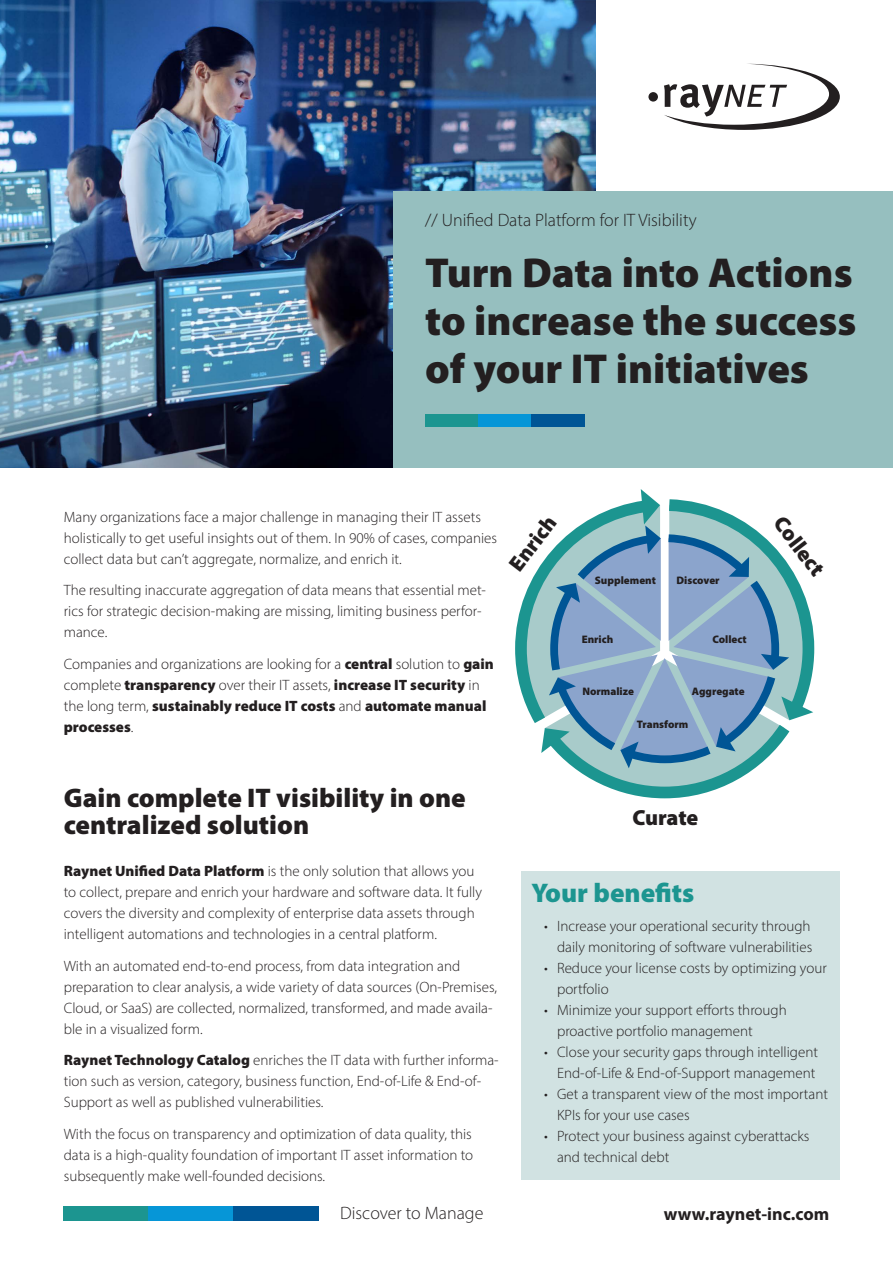
<style>
.page{position:relative;width:893px;height:1263px;background:#fff}
.page>*{position:absolute;margin:0;border:0;box-sizing:border-box;transform-origin:0 0}
.t1{font:900 42px/48px "Myriad Pro";color:#231f20;text-align:justify}
.t2{font:900 27px/27px "Myriad Pro";color:#231f20}
.t3{font:900 27px "Myriad Pro";color:#1c9590}
.t4{font:900 21.9px "Myriad Pro";letter-spacing:-.01em;color:#231f20}
.t5{font:300 18px "Myriad Pro";color:#231f20}
.t6{font:700 18px "Myriad Pro";color:#231f20}
.t7{font:300 15px/21px "Myriad Pro";color:#231f20}
.t8{font:900 10.95px "Myriad Pro";color:#231f20}
.s1{font-weight:900}
</style>
<div class="page">
<div style="left:521px;top:872px;width:319px;height:308px;background:#d1e2e2"></div>
<img style="left:0;top:0;width:595px;height:468px">
<div style="left:393px;top:191px;width:500px;height:277px;background:#96bfbf"></div>
<svg style="left:664px;top:64px;width:176px;height:66px"></svg>
<div style="left:648px;top:92px;width:10px;height:10px;background:#231f20;border-radius:50%"></div>
<div style="left:64px;top:1205px;width:85px;height:15px;background:#1c9590"></div>
<div style="left:149px;top:1205px;width:85px;height:15px;background:#0696d7"></div>
<div style="left:234px;top:1205px;width:85px;height:15px;background:#005595"></div>
<div style="left:425px;top:415px;width:53px;height:12px;background:#1c9590"></div>
<div style="left:478px;top:415px;width:53px;height:12px;background:#0696d7"></div>
<div style="left:531px;top:415px;width:54px;height:12px;background:#005595"></div>
<svg style="left:515px;top:489px;width:300px;height:310px"></svg>
<p class="t5" style="left:425px;top:209px;width:273px">// Unified Data Platform for IT Visibility</p>
<h1 class="t1" style="left:425px;top:247px;width:433px">Turn Data into Actions to increase the success of your IT initiatives</h1>
<p class="t7" style="left:64px;top:506px;width:435px">Many organizations face a major challenge in managing their IT assets holistically to get useful insights out of them. In 90% of cases, companies collect data but can’t aggregate, normalize, and enrich it.</p>
<p class="t7" style="left:64px;top:579px;width:424px">The resulting inaccurate aggregation of data means that essential met&shy;rics for strategic decision-making are missing, limiting business perfor&shy;mance.</p>
<p class="t7" style="left:64px;top:653px;width:432px">Companies and organizations are looking for a <span class="s1">central</span> solution to <span class="s1">gain </span>complete <span class="s1">transparency</span> over their IT assets, <span class="s1">increase IT security</span> in the long term, <span class="s1">sustainably reduce IT costs</span> and <span class="s1">automate manual processes</span>.</p>
<h3 class="t4" style="left:502px;top:559px;width:65px;rotate:-52deg">Enrich</h3>
<p class="t8" style="left:595px;top:573px;width:63px">Supplement</p>
<p class="t8" style="left:676px;top:573px;width:45px">Discover</p>
<p class="t8" style="left:582px;top:632px;width:33px">Enrich</p>
<p class="t8" style="left:712px;top:632px;width:36px">Collect</p>
<p class="t8" style="left:582px;top:684px;width:53px">Normalize</p>
<p class="t8" style="left:692px;top:684px;width:54px">Aggregate</p>
<p class="t8" style="left:637px;top:716px;width:53px">Transform</p>
<h3 class="t4" style="left:789px;top:510px;width:70px;rotate:52deg">Collect</h3>
<h2 class="t2" style="left:64px;top:783px;width:403px">Gain complete IT visibility in one centralized solution</h2>
<p class="t7" style="left:64px;top:860px;width:420px"><span class="s1">Raynet Unified Data Platform</span> is the only solution that allows you to collect, prepare and enrich your hardware and software data. It fully covers the diversity and complexity of enterprise data assets through intelligent automations and technologies in a central platform.</p>
<p class="t7" style="left:64px;top:955px;width:435px">With an automated end-to-end process, from data integration and preparation to clear analysis, a wide variety of data sources (On-Premises, Cloud, or SaaS) are collected, normalized, transformed, and made availa&shy;ble in a visualized form.</p>
<p class="t7" style="left:64px;top:1049px;width:436px"><span class="s1">Raynet Technology Catalog</span> enriches the IT data with further informa&shy;tion such as version, category, business function, End-of-Life &amp; End-of-<br>Support as well as published vulnerabilities.</p>
<p class="t7" style="left:64px;top:1123px;width:411px;text-align:justify">With the focus on transparency and optimization of data quality, this data is a high-quality foundation of important IT asset information to subsequently make well-founded decisions.</p>
<p class="t5" style="left:340px;top:1202px;width:145px">Discover to Manage</p>
<p class="t6" style="left:664px;top:1203px;width:167px">www.raynet-inc.com</p>
<h3 class="t4" style="left:632px;top:803px;width:68px">Curate</h3>
<h2 class="t3" style="left:531px;top:874px;width:164px">Your benefits</h2>
<p class="t7" style="left:544px;top:915px;width:269px;text-align:right">• Increase your operational security through daily monitoring of software vulnerabilities</p>
<p class="t7" style="left:557px;top:957px;width:271px;text-indent:-13px">• Reduce your license costs by optimizing your portfolio</p>
<p class="t7" style="left:557px;top:999px;width:231px;text-indent:-13px">• Minimize your support efforts through proactive portfolio management</p>
<p class="t7" style="left:544px;top:1041px;width:275px;text-align:right">• Close your security gaps through intelligent<br>End-of-Life &amp; End-of-Support management</p>
<p class="t7" style="left:557px;top:1083px;width:273px;text-indent:-13px">• Get a transparent view of the most important<br>KPIs for your use cases</p>
<p class="t7" style="left:557px;top:1125px;width:254px;text-indent:-13px">• Protect your business against cyberattacks and technical debt</p>
</div>
